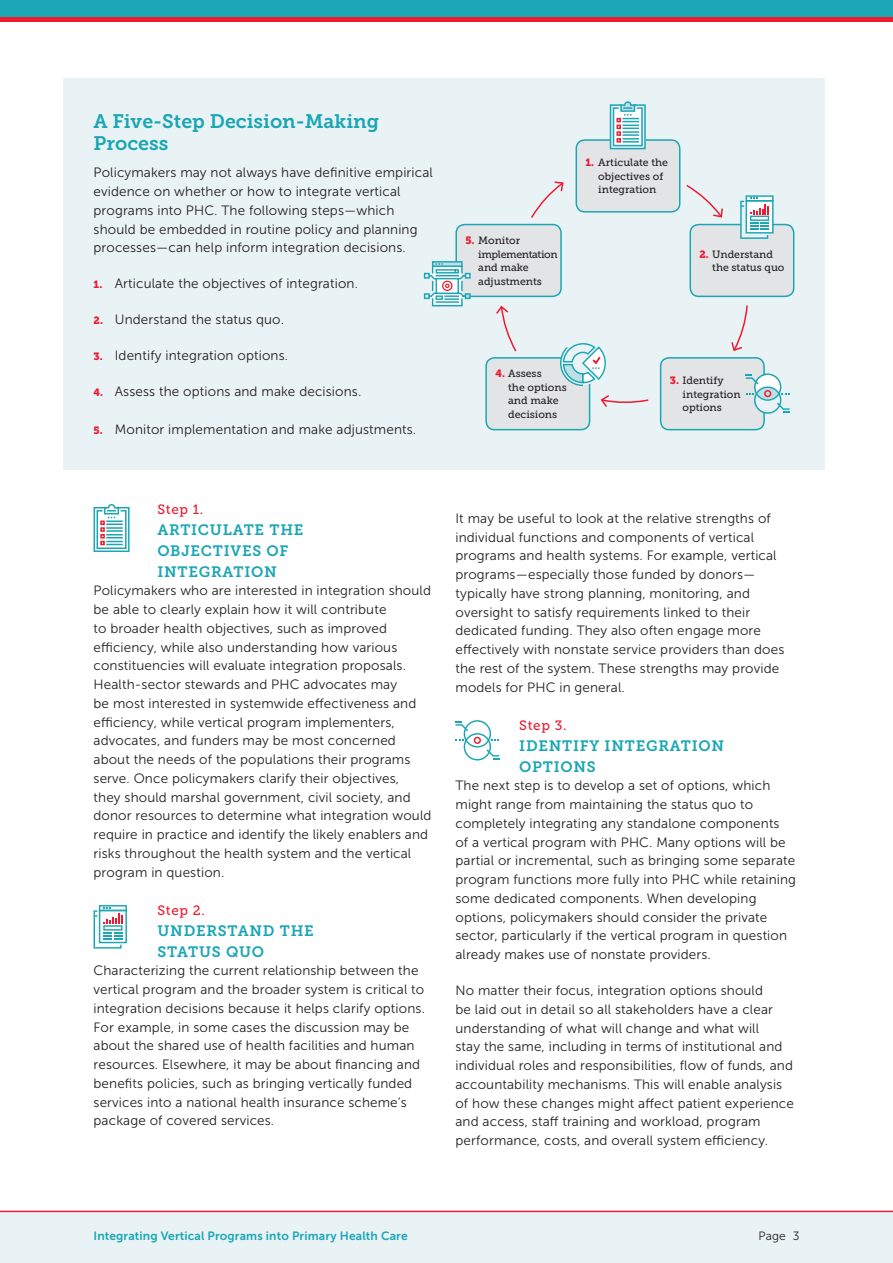
<style>
.page{position:relative;width:893px;height:1263px;background:#fff}
.page>*{position:absolute;margin:0;border:0;box-sizing:border-box;transform-origin:0 0}
.A_head{font:19.5px/22.5px "Museo Slab 700";color:#1aa6b5}
.Step_names{font:15px/21px "Museo Slab 700";letter-spacing:.05em;color:#1aa6b5}
.body_text{font:13.5px/18.8px "Museo Sans 300";letter-spacing:.01em;color:#231f20}
.Step_numbers{font:13.5px "Museo Slab 500";letter-spacing:.05em;color:#ee1a30}
.t1{font:12px "Museo Sans 700";letter-spacing:.01em;color:#1aa6b5}
.t2{font:12px "Museo Sans 300";color:#231f20}
.t3{font:10.5px/13.5px "Museo Slab 500";color:#231f20}
.s1{font-family:"Museo Slab 900";font-size:10.5px;color:#ee1a30}
.s2{font-family:"Museo Slab 900";color:#ee1a30}
</style>
<div class="page">
<div style="left:0;top:1212px;width:893px;height:51px;background:#e9f3f5"></div>
<div style="left:0;top:0;width:893px;height:17px;background:#1aa6b5"></div>
<hr style="left:0;top:17px;width:893px;height:4px;background:#ee1a30">
<hr style="left:0;top:1211px;width:893px;height:1px;background:#ee1a30">
<div style="left:64px;top:79px;width:761px;height:391px;background:#e9f3f5"></div>
<svg style="left:93px;top:504px;width:37px;height:48px"></svg>
<svg style="left:94px;top:905px;width:33px;height:43px"></svg>
<svg style="left:455px;top:720px;width:44px;height:40px"></svg>
<div style="left:576px;top:140px;width:104px;height:72px;background:#e3e4e6;border-radius:9px"></div>
<div style="left:576px;top:139px;width:104px;height:74px;border:2px solid #1aa6b5;border-radius:9px"></div>
<div style="left:456px;top:225px;width:105px;height:71px;background:#e3e4e6;border-radius:9px"></div>
<div style="left:455px;top:224px;width:107px;height:73px;border:2px solid #1aa6b5;border-radius:9px"></div>
<div style="left:690px;top:225px;width:104px;height:71px;background:#e3e4e6;border-radius:9px"></div>
<div style="left:689px;top:224px;width:105px;height:73px;border:2px solid #1aa6b5;border-radius:9px"></div>
<div style="left:486px;top:358px;width:104px;height:72px;background:#e3e4e6;border-radius:9px"></div>
<div style="left:485px;top:357px;width:105px;height:73px;border:2px solid #1aa6b5;border-radius:9px"></div>
<div style="left:661px;top:358px;width:103px;height:72px;background:#e3e4e6;border-radius:9px"></div>
<div style="left:660px;top:357px;width:105px;height:73px;border:2px solid #1aa6b5;border-radius:9px"></div>
<svg style="left:686px;top:185px;width:37px;height:33px"></svg>
<svg style="left:531px;top:181px;width:33px;height:37px"></svg>
<svg style="left:496px;top:305px;width:21px;height:47px"></svg>
<svg style="left:731px;top:305px;width:17px;height:47px"></svg>
<svg style="left:600px;top:395px;width:49px;height:12px"></svg>
<svg style="left:740px;top:195px;width:34px;height:44px"></svg>
<svg style="left:746px;top:373px;width:44px;height:41px"></svg>
<svg style="left:559px;top:343px;width:47px;height:44px"></svg>
<svg style="left:609px;top:101px;width:37px;height:49px;background:#a3d1d8"></svg>
<svg style="left:423px;top:260px;width:48px;height:47px"></svg>
<p class="A_head" style="left:94px;top:110px;width:287px">A Five-Step Decision-Making<br>Process</p>
<p class="body_text" style="left:94px;top:164px;width:341px">Policymakers may not always have definitive empirical evidence on whether or how to integrate vertical programs into PHC. The following steps—which should be embedded in routine policy and planning processes—can help inform integration decisions.</p>
<p class="body_text" style="left:94px;top:274px;width:266px"><span class="s1">1.</span> Articulate the objectives of integration.</p>
<p class="body_text" style="left:94px;top:310px;width:192px"><span class="s1">2.</span> Understand the status quo.</p>
<p class="body_text" style="left:94px;top:346px;width:196px"><span class="s1">3.</span> Identify integration options.</p>
<p class="body_text" style="left:94px;top:382px;width:269px"><span class="s1">4.</span> Assess the options and make decisions.</p>
<p class="body_text" style="left:94px;top:420px;width:324px"><span class="s1">5.</span> Monitor implementation and make adjustments.</p>
<p class="t3" style="left:478px;top:234px;width:81px;text-indent:-13px"><span class="s2">5.</span> Monitor implementation and make adjustments</p>
<p class="t3" style="left:598px;top:156px;width:71px;text-indent:-13px"><span class="s2">1.</span> Articulate the objectives of integration</p>
<p class="t3" style="left:712px;top:247px;width:74px;text-indent:-13px"><span class="s2">2.</span> Understand the status quo</p>
<p class="t3" style="left:508px;top:367px;width:60px;text-indent:-13px"><span class="s2">4.</span> Assess<br>the options and make decisions</p>
<p class="t3" style="left:683px;top:374px;width:60px;text-indent:-13px"><span class="s2">3.</span> Identify integration options</p>
<p class="Step_numbers" style="left:157px;top:501px;width:48px">Step 1.</p>
<p class="Step_names" style="left:157px;top:519px;width:148px">ARTICULATE THE<br>OBJECTIVES OF<br>INTEGRATION</p>
<p class="body_text" style="left:94px;top:581px;width:339px">Policymakers who are interested in integration should be able to clearly explain how it will contribute<br>to broader health objectives, such as improved efficiency, while also understanding how various constituencies will evaluate integration proposals.<br>Health-sector stewards and PHC advocates may<br>be most interested in systemwide effectiveness and efficiency, while vertical program implementers, advocates, and funders may be most concerned about the needs of the populations their programs serve. Once policymakers clarify their objectives,<br>they should marshal government, civil society, and donor resources to determine what integration would require in practice and identify the likely enablers and risks throughout the health system and the vertical program in question.</p>
<p class="Step_numbers" style="left:157px;top:902px;width:49px">Step 2.</p>
<p class="Step_names" style="left:157px;top:920px;width:158px">UNDERSTAND THE<br>STATUS QUO</p>
<p class="body_text" style="left:94px;top:961px;width:333px">Characterizing the current relationship between the vertical program and the broader system is critical to integration decisions because it helps clarify options.<br>For example, in some cases the discussion may be about the shared use of health facilities and human resources. Elsewhere, it may be about financing and benefits policies, such as bringing vertically funded services into a national health insurance scheme’s package of covered services.</p>
<p class="body_text" style="left:455px;top:509px;width:330px">It may be useful to look at the relative strengths of individual functions and components of vertical programs and health systems. For example, vertical programs—especially those funded by donors— typically have strong planning, monitoring, and oversight to satisfy requirements linked to their dedicated funding. They also often engage more effectively with nonstate service providers than does the rest of the system. These strengths may provide models for PHC in general.</p>
<p class="Step_numbers" style="left:519px;top:717px;width:49px">Step 3.</p>
<p class="Step_names" style="left:519px;top:735px;width:206px">IDENTIFY INTEGRATION<br>OPTIONS</p>
<p class="body_text" style="left:455px;top:776px;width:342px">The next step is to develop a set of options, which might range from maintaining the status quo to completely integrating any standalone components<br>of a vertical program with PHC. Many options will be partial or incremental, such as bringing some separate program functions more fully into PHC while retaining some dedicated components. When developing options, policymakers should consider the private sector, particularly if the vertical program in question already makes use of nonstate providers.</p>
<p class="body_text" style="left:455px;top:981px;width:340px">No matter their focus, integration options should<br>be laid out in detail so all stakeholders have a clear understanding of what will change and what will<br>stay the same, including in terms of institutional and individual roles and responsibilities, flow of funds, and accountability mechanisms. This will enable analysis of how these changes might affect patient experience and access, staff training and workload, program performance, costs, and overall system efficiency.</p>
<p class="t1" style="left:94px;top:1229px;width:316px">Integrating Vertical Programs into Primary Health Care</p>
<p class="t2" style="left:758px;top:1230px;width:42px">Page 3</p>
</div>
